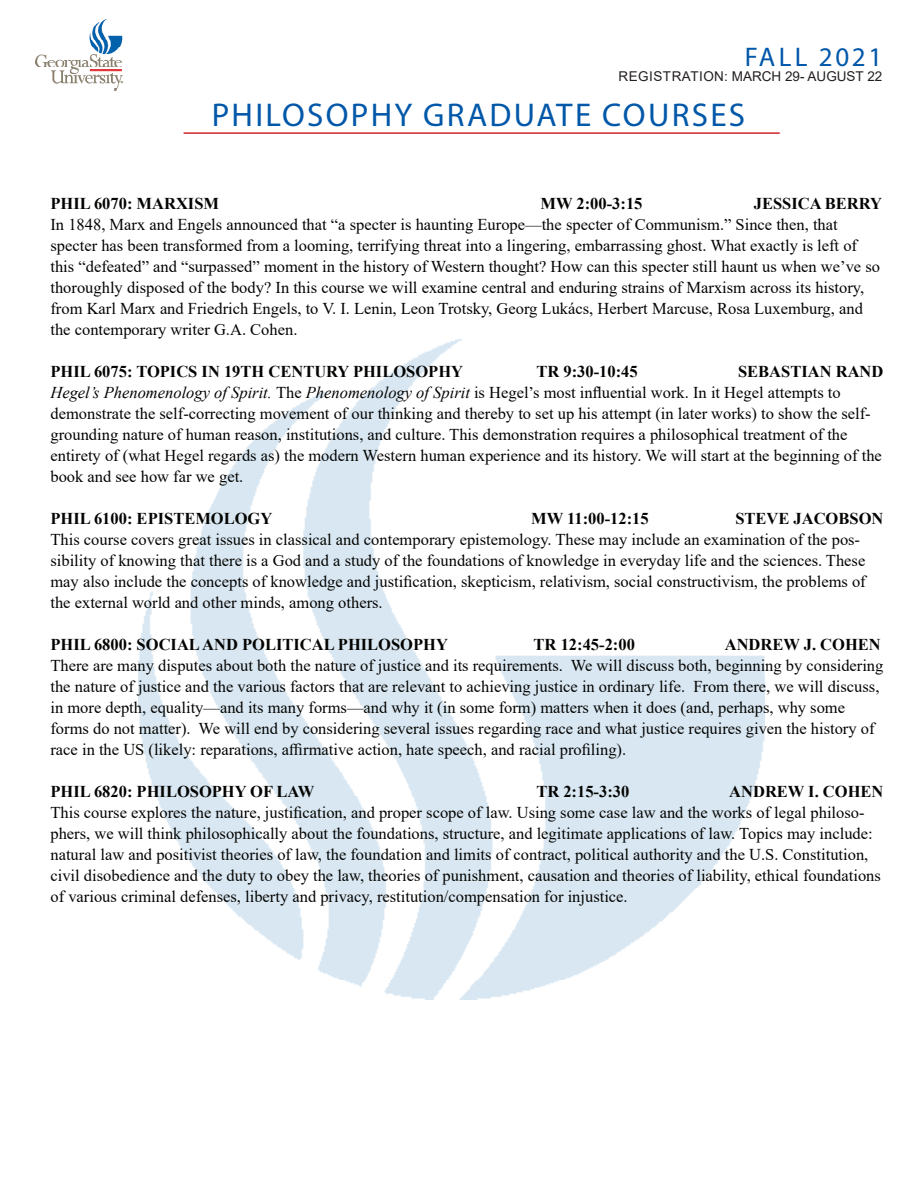
<style>
.page{position:relative;width:918px;height:1188px;background:#fff}
.page>*{position:absolute;margin:0;border:0;box-sizing:border-box;transform-origin:0 0}
.t1{font:33px "Myriad Pro";letter-spacing:.07em;color:#0157a8}
.t2{font:27px "Myriad Pro";letter-spacing:.1em;color:#0157a8}
.t3{font:16.5px/21px "Times New Roman";color:#040503}
.t4{font:700 16.5px "Times New Roman";color:#040503}
.t5{font:13.5px "Arial";color:#231f20}
.s1{font-style:italic}
</style>
<div class="page">
<img style="left:138px;top:339px;width:627px;height:661px">
<hr style="left:184px;top:132px;width:596px;height:2px;background:#d1232a">
<img style="left:36px;top:19px;width:87px;height:71px">
<p class="t2" style="left:745px;top:40px;width:139px">FALL 2021</p>
<p class="t5" style="left:619px;top:67px;width:265px">REGISTRATION: MARCH 29- AUGUST 22</p>
<p class="t1" style="left:212px;top:95px;width:535px">PHILOSOPHY GRADUATE COURSES</p>
<p class="t4" style="left:50px;top:192px;width:170px">PHIL 6070: MARXISM</p>
<p class="t4" style="left:541px;top:192px;width:103px">MW 2:00-3:15</p>
<p class="t4" style="left:754px;top:192px;width:130px">JESSICA BERRY</p>
<p class="t3" style="left:50px;top:214px;width:831px">In 1848, Marx and Engels announced that “a specter is haunting Europe—the specter of Communism.” Since then, that specter has been transformed from a looming, terrifying threat into a lingering, embarrassing ghost. What exactly is left of this “defeated” and “surpassed” moment in the history of Western thought? How can this specter still haunt us when we’ve so thoroughly disposed of the body? In this course we will examine central and enduring strains of Marxism across its history, from Karl Marx and Friedrich Engels, to V. I. Lenin, Leon Trotsky, Georg Lukács, Herbert Marcuse, Rosa Luxemburg, and the contemporary writer G.A. Cohen.</p>
<p class="t4" style="left:50px;top:360px;width:414px">PHIL 6075: TOPICS IN 19TH CENTURY PHILOSOPHY</p>
<p class="t4" style="left:536px;top:360px;width:103px">TR 9:30-10:45</p>
<p class="t4" style="left:738px;top:360px;width:147px">SEBASTIAN RAND</p>
<p class="t3" style="left:50px;top:382px;width:833px"><span class="s1">Hegel’s Phenomenology of Spirit.</span> The <span class="s1">Phenomenology of Spirit</span> is Hegel’s most influential work. In it Hegel attempts to demonstrate the self-correcting movement of our thinking and thereby to set up his attempt (in later works) to show the self&shy;grounding nature of human reason, institutions, and culture. This demonstration requires a philosophical treatment of the entirety of (what Hegel regards as) the modern Western human experience and its history. We will start at the beginning of the book and see how far we get.</p>
<p class="t4" style="left:50px;top:507px;width:223px">PHIL 6100: EPISTEMOLOGY</p>
<p class="t4" style="left:531px;top:507px;width:119px">MW 11:00-12:15</p>
<p class="t4" style="left:735px;top:507px;width:150px">STEVE JACOBSON</p>
<p class="t3" style="left:50px;top:529px;width:817px">This course covers great issues in classical and contemporary epistemology. These may include an examination of the pos&shy;sibility of knowing that there is a God and a study of the foundations of knowledge in everyday life and the sciences. These may also include the concepts of knowledge and justification, skepticism, relativism, social constructivism, the problems of the external world and other minds, among others.</p>
<p class="t4" style="left:50px;top:633px;width:399px">PHIL 6800: SOCIAL AND POLITICAL PHILOSOPHY</p>
<p class="t4" style="left:534px;top:633px;width:103px">TR 12:45-2:00</p>
<p class="t4" style="left:725px;top:633px;width:158px">ANDREW J. COHEN</p>
<p class="t3" style="left:50px;top:655px;width:835px">There are many disputes about both the nature of justice and its requirements. We will discuss both, beginning by considering the nature of justice and the various factors that are relevant to achieving justice in ordinary life. From there, we will discuss, in more depth, equality—and its many forms—and why it (in some form) matters when it does (and, perhaps, why some forms do not matter). We will end by considering several issues regarding race and what justice requires given the history of race in the US (likely: reparations, affirmative action, hate speech, and racial profiling).</p>
<p class="t4" style="left:50px;top:780px;width:265px">PHIL 6820: PHILOSOPHY OF LAW</p>
<p class="t4" style="left:536px;top:780px;width:95px">TR 2:15-3:30</p>
<p class="t4" style="left:729px;top:780px;width:156px">ANDREW I. COHEN</p>
<p class="t3" style="left:50px;top:802px;width:832px">This course explores the nature, justification, and proper scope of law. Using some case law and the works of legal philoso&shy;phers, we will think philosophically about the foundations, structure, and legitimate applications of law. Topics may include: natural law and positivist theories of law, the foundation and limits of contract, political authority and the U.S. Constitution, civil disobedience and the duty to obey the law, theories of punishment, causation and theories of liability, ethical foundations of various criminal defenses, liberty and privacy, restitution/compensation for injustice.</p>
</div>
